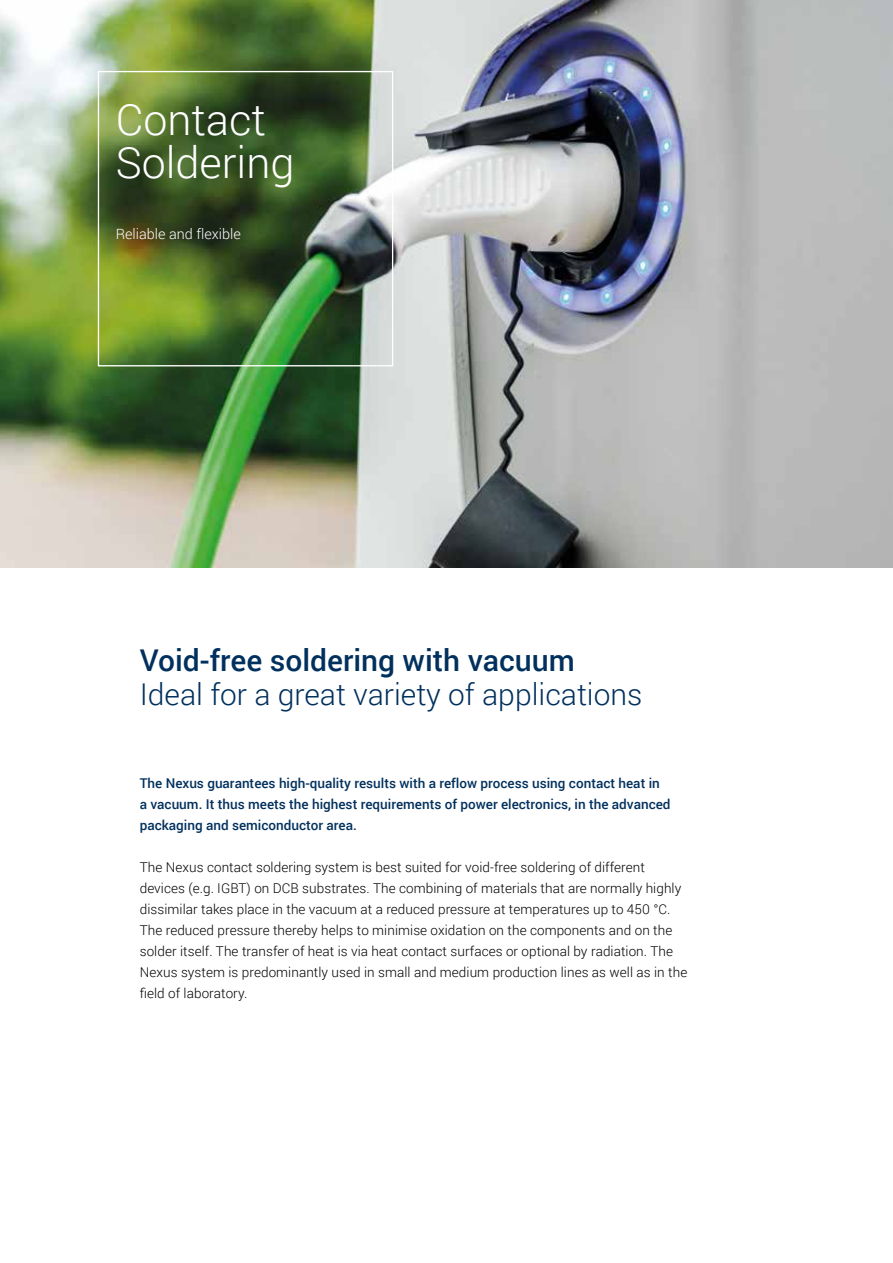
<style>
.page{position:relative;width:893px;height:1263px;background:#fff}
.page>*{position:absolute;margin:0;border:0;box-sizing:border-box;transform-origin:0 0}
.t1{font:300 43.2px/43.2px "Roboto";color:#fff}
.t2{font:300 30px "Roboto";color:#00305d}
.t3{font:500 30px "Roboto";color:#00305d}
.t4{font:300 14.4px "Roboto";color:#fff}
.t5{font:300 13.5px/21px "Roboto";letter-spacing:.005em;color:#000}
.t6{font:500 13.5px/21px "Roboto";color:#00305d}
</style>
<div class="page">
<img style="left:0;top:0;width:893px;height:567px">
<div style="left:98px;top:71px;width:295px;height:295px;border:1px solid #fff"></div>
<h1 class="t1" style="left:116px;top:97px;width:180px">Contact<br>Soldering</h1>
<p class="t4" style="left:116px;top:224px;width:127px">Reliable and flexible</p>
<h2 class="t3" style="left:140px;top:639px;width:437px">Void-free soldering with vacuum</h2>
<h2 class="t2" style="left:140px;top:674px;width:504px">Ideal for a great variety of applications</h2>
<p class="t6" style="left:140px;top:772px;width:532px">The Nexus guarantees high-quality results with a reflow process using contact heat in<br>a vacuum. It thus meets the highest requirements of power electronics, in the advanced packaging and semiconductor area.</p>
<p class="t5" style="left:140px;top:856px;width:549px">The Nexus contact soldering system is best suited for void-free soldering of different devices (e.g. IGBT) on DCB substrates. The combining of materials that are normally highly dissimilar takes place in the vacuum at a reduced pressure at temperatures up to 450 °C.<br>The reduced pressure thereby helps to minimise oxidation on the components and on the solder itself. The transfer of heat is via heat contact surfaces or optional by radiation. The Nexus system is predominantly used in small and medium production lines as well as in the field of laboratory.</p>
</div>
